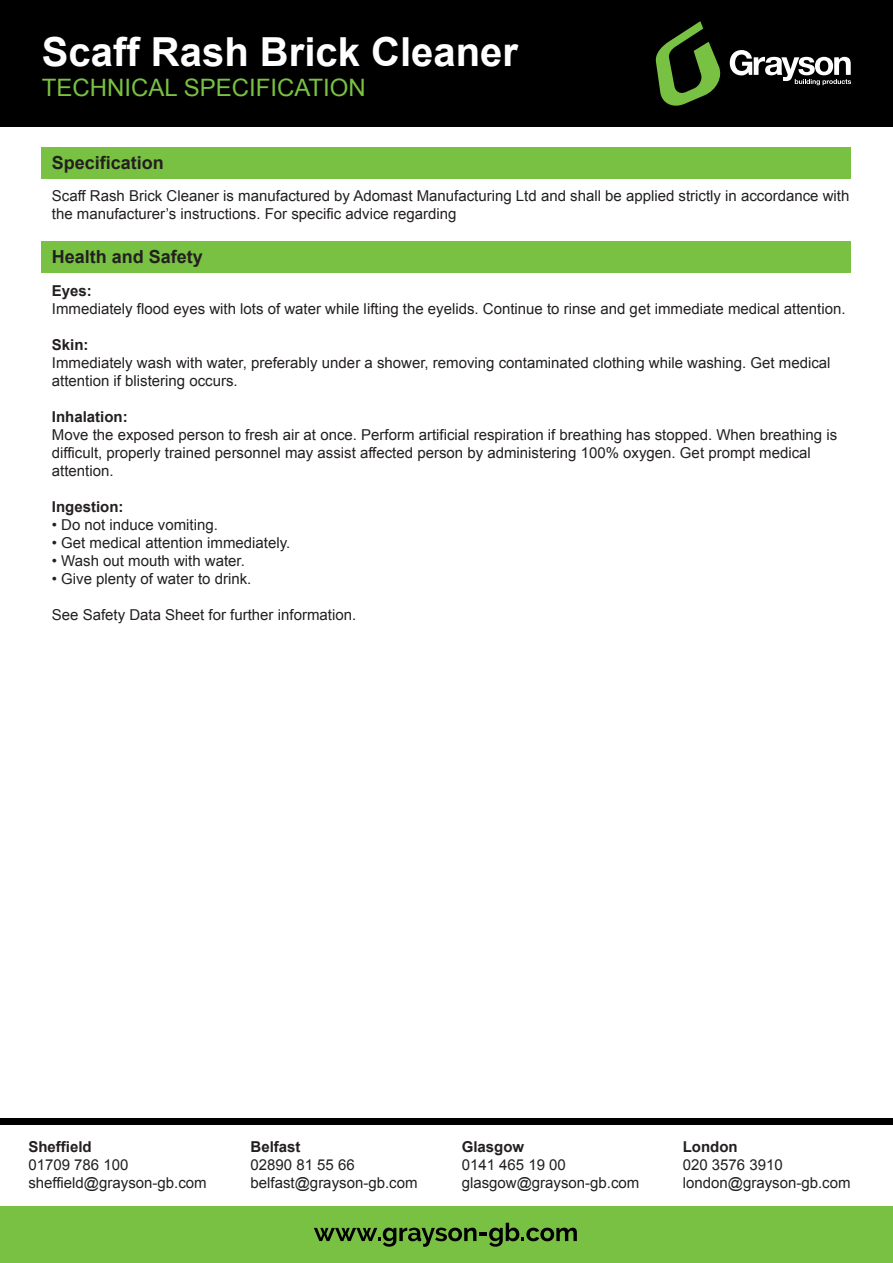
<style>
.page{position:relative;width:893px;height:1263px;background:#fff}
.page>*{position:absolute;margin:0;border:0;box-sizing:border-box;transform-origin:0 0}
.t1{font:700 40.05px "Arial";color:#fff}
.t2{font:24px "Arial";color:#79c142}
.t3{font:700 18px "Arial";color:#231f20}
.t4{font:15px/18px "Arial";color:#231f20}
.t5{font:700 15px "Arial";color:#231f20}
</style>
<div class="page">
<div style="left:0;top:1207px;width:893px;height:56px;background:#79c142"></div>
<svg style="left:314px;top:1223px;width:263px;height:24px"></svg>
<div style="left:0;top:1118px;width:893px;height:7px;background:#000001"></div>
<div style="left:0;top:0;width:893px;height:127px;background:#000001"></div>
<div style="left:42px;top:241px;width:809px;height:32px;background:#79c142"></div>
<svg style="left:655px;top:21px;width:66px;height:85px"></svg>
<svg style="left:730px;top:50px;width:121px;height:35px"></svg>
<div style="left:42px;top:147px;width:809px;height:32px;background:#79c142"></div>
<h1 class="t1" style="left:42px;top:25px;width:478px">Scaff Rash Brick Cleaner</h1>
<h2 class="t2" style="left:42px;top:71px;width:326px">TECHNICAL SPECIFICATION</h2>
<p class="t3" style="left:52px;top:151px;width:114px">Specification</p>
<p class="t4" style="left:52px;top:187px;width:799px">Scaff Rash Brick Cleaner is manufactured by Adomast Manufacturing Ltd and shall be applied strictly in accordance with the manufacturer’s instructions. For specific advice regarding</p>
<p class="t3" style="left:52px;top:245px;width:153px">Health and Safety</p>
<p class="t5" style="left:52px;top:281px;width:42px">Eyes:</p>
<p class="t4" style="left:52px;top:300px;width:795px">Immediately flood eyes with lots of water while lifting the eyelids. Continue to rinse and get immediate medical attention.</p>
<p class="t5" style="left:52px;top:335px;width:38px">Skin:</p>
<p class="t4" style="left:52px;top:354px;width:780px">Immediately wash with water, preferably under a shower, removing contaminated clothing while washing. Get medical attention if blistering occurs.</p>
<p class="t5" style="left:52px;top:407px;width:77px">Inhalation:</p>
<p class="t4" style="left:52px;top:426px;width:787px">Move the exposed person to fresh air at once. Perform artificial respiration if breathing has stopped. When breathing is difficult, properly trained personnel may assist affected person by administering 100% oxygen. Get prompt medical attention.</p>
<p class="t5" style="left:52px;top:497px;width:73px">Ingestion:</p>
<p class="t4" style="left:52px;top:516px;width:168px">• Do not induce vomiting.</p>
<p class="t4" style="left:52px;top:534px;width:240px">• Get medical attention immediately.</p>
<p class="t4" style="left:52px;top:552px;width:195px">• Wash out mouth with water.</p>
<p class="t4" style="left:52px;top:570px;width:201px">• Give plenty of water to drink.</p>
<p class="t4" style="left:52px;top:606px;width:306px">See Safety Data Sheet for further information.</p>
<p class="t5" style="left:28px;top:1137px;width:65px">Sheffield</p>
<p class="t4" style="left:28px;top:1156px;width:180px">01709 786 100 sheffield@grayson-gb.com</p>
<p class="t5" style="left:251px;top:1137px;width:52px">Belfast</p>
<p class="t4" style="left:251px;top:1156px;width:168px">02890 81 55 66 belfast@grayson-gb.com</p>
<p class="t5" style="left:462px;top:1137px;width:64px">Glasgow</p>
<p class="t4" style="left:462px;top:1156px;width:179px">0141 465 19 00 glasgow@grayson-gb.com</p>
<p class="t5" style="left:683px;top:1137px;width:56px">London</p>
<p class="t4" style="left:683px;top:1156px;width:169px">020 3576 3910 london@grayson-gb.com</p>
</div>
